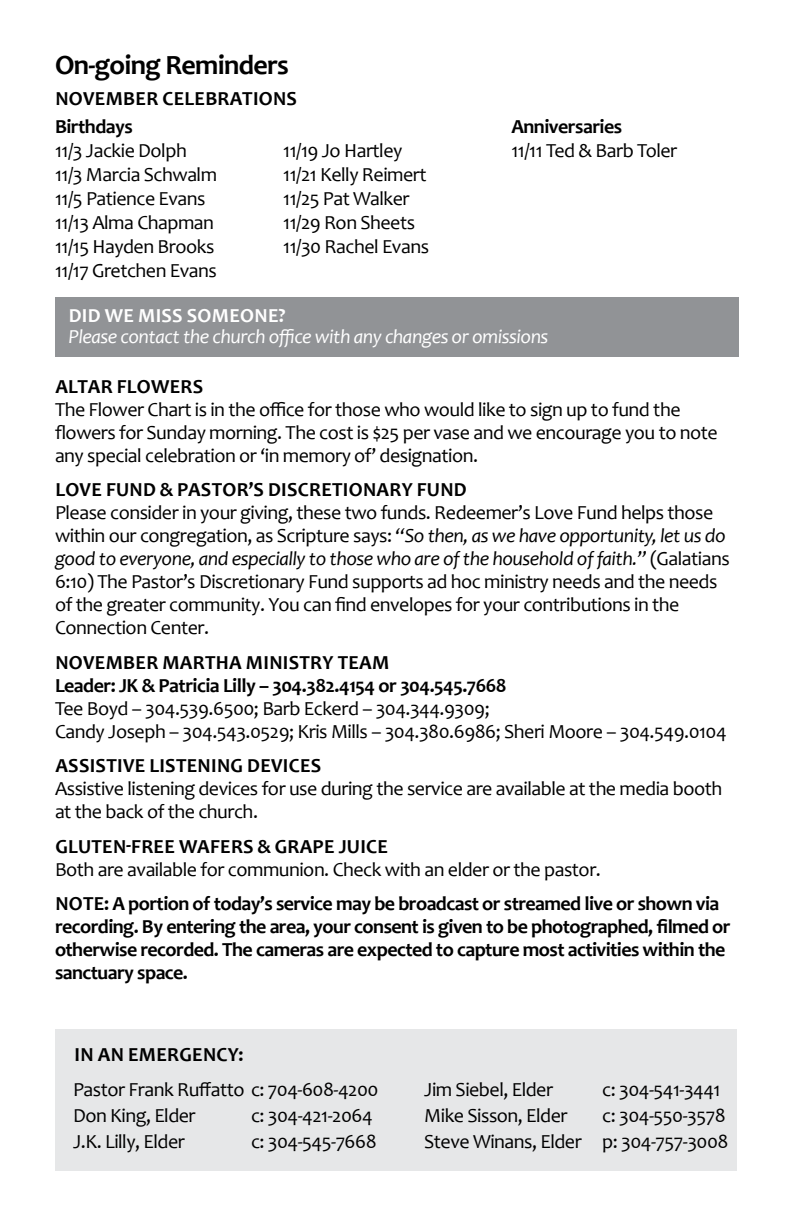
<style>
.page{position:relative;width:792px;height:1224px;background:#fff}
.page>*{position:absolute;margin:0;border:0;box-sizing:border-box;transform-origin:0 0}
.Section{font:700 28px "Candara";letter-spacing:-.025em;color:#000}
.back_page_divider{font:20px/23px "Candara";letter-spacing:-.025em;color:#000}
.subhead_-_all_caps{font:20px/23px "Candara";letter-spacing:-.025em;color:#000}
.back_page_divider-2{font:700 20px/23px "Candara";letter-spacing:-.03em;color:#000}
.body_-_service{font:20px "Candara";letter-spacing:-.025em;color:#000}
.body_-_service-2{font:italic 20px "Candara";letter-spacing:-.025em;color:#fff}
.advent_Call{font:20px "Candara";letter-spacing:-.025em;color:#000}
.subhead_-_all_caps-2{font:700 20px "Candara";letter-spacing:.015em;color:#000}
.subhead_-_all_caps-3{font:700 20px "Candara";letter-spacing:.015em;color:#fff}
.body_-_service-3{font:700 20px "Candara";letter-spacing:.015em;color:#000}
.subhead_-_all_caps-4{font:700 20px "Candara";letter-spacing:-.025em;color:#000}
.s1{font-weight:700}
.s2{font-style:italic}
</style>
<div class="page">
<div style="left:55px;top:1030px;width:682px;height:141px;background:#e6e7e8"></div>
<div style="left:55px;top:297px;width:684px;height:60px;background:#919396"></div>
<p class="Section" style="left:55px;top:47px;width:235px">On-going Reminders</p>
<p class="subhead_-_all_caps-2" style="left:55px;top:86px;width:243px">NOVEMBER CELEBRATIONS</p>
<p class="subhead_-_all_caps-4" style="left:55px;top:114px;width:79px">Birthdays</p>
<p class="advent_Call" style="left:55px;top:138px;width:133px">11/3 Jackie Dolph</p>
<p class="advent_Call" style="left:55px;top:162px;width:164px">11/3 Marcia Schwalm</p>
<p class="subhead_-_all_caps" style="left:55px;top:187px;width:152px">11/5 Patience Evans</p>
<p class="subhead_-_all_caps" style="left:55px;top:211px;width:161px">11/13 Alma Chapman</p>
<p class="subhead_-_all_caps" style="left:55px;top:235px;width:161px">11/15 Hayden Brooks</p>
<p class="subhead_-_all_caps" style="left:55px;top:259px;width:163px">11/17 Gretchen Evans</p>
<p class="subhead_-_all_caps" style="left:283px;top:139px;width:121px">11/19 Jo Hartley</p>
<p class="subhead_-_all_caps" style="left:283px;top:163px;width:145px">11/21 Kelly Reimert</p>
<p class="subhead_-_all_caps" style="left:283px;top:187px;width:128px">11/25 Pat Walker</p>
<p class="subhead_-_all_caps" style="left:283px;top:211px;width:133px">11/29 Ron Sheets</p>
<p class="subhead_-_all_caps" style="left:283px;top:235px;width:147px">11/30 Rachel Evans</p>
<p class="subhead_-_all_caps" style="left:511px;top:114px;width:167px;line-height:24px"><span class="s1">Anniversaries<br></span>11/11 Ted &amp; Barb Toler</p>
<p class="subhead_-_all_caps-3" style="left:69px;top:303px;width:218px">DID WE MISS SOMEONE?</p>
<p class="body_-_service-2" style="left:68px;top:324px;width:482px">Please contact the church office with any changes or omissions</p>
<p class="subhead_-_all_caps" style="left:55px;top:375px;width:664px"><span class="s1">ALTAR FLOWERS<br></span>The Flower Chart is in the office for those who would like to sign up to fund the flowers for Sunday morning. The cost is $25 per vase and we encourage you to note any special celebration or ‘in memory of’ designation.</p>
<p class="back_page_divider" style="left:55px;top:478px;width:676px"><span class="s1">LOVE FUND &amp; PASTOR’S DISCRETIONARY FUND<br></span>Please consider in your giving, these two funds. Redeemer’s Love Fund helps those within our congregation, as Scripture says: <span class="s2">“So then, as we have opportunity, let us do good to everyone, and especially to those who are of the household of faith.”</span> (Galatians 6:10) The Pastor’s Discretionary Fund supports ad hoc ministry needs and the needs of the greater community. You can find envelopes for your contributions in the Connection Center.</p>
<p class="back_page_divider" style="left:55px;top:651px;width:673px"><span class="s1">NOVEMBER MARTHA MINISTRY TEAM<br>Leader: JK &amp; Patricia Lilly – 304.382.4154 or 304.545.7668<br></span>Tee Boyd – 304.539.6500; Barb Eckerd – 304.344.9309;<br>Candy Joseph – 304.543.0529; Kris Mills – 304.380.6986; Sheri Moore – 304.549.0104</p>
<p class="back_page_divider" style="left:55px;top:754px;width:669px"><span class="s1">ASSISTIVE LISTENING DEVICES<br></span>Assistive listening devices for use during the service are available at the media booth at the back of the church.</p>
<p class="back_page_divider" style="left:55px;top:835px;width:547px"><span class="s1">GLUTEN-FREE WAFERS &amp; GRAPE JUICE<br></span>Both are available for communion. Check with an elder or the pastor.</p>
<p class="back_page_divider-2" style="left:55px;top:892px;width:677px">NOTE: A portion of today’s service may be broadcast or streamed live or shown via recording. By entering the area, your consent is given to be photographed, filmed or otherwise recorded. The cameras are expected to capture most activities within the sanctuary space.</p>
<p class="body_-_service-3" style="left:75px;top:1042px;width:170px">IN AN EMERGENCY:</p>
<p class="body_-_service" style="left:73px;top:1077px;width:307px">Pastor Frank Ruffatto c: 704-608-4200</p>
<p class="body_-_service" style="left:73px;top:1103px;width:124px">Don King, Elder</p>
<p class="body_-_service" style="left:251px;top:1103px;width:123px">c: 304-421-2064</p>
<p class="body_-_service" style="left:73px;top:1129px;width:113px">J.K. Lilly, Elder</p>
<p class="body_-_service" style="left:251px;top:1129px;width:127px">c: 304-545-7668</p>
<p class="body_-_service" style="left:424px;top:1077px;width:130px">Jim Siebel, Elder</p>
<p class="body_-_service" style="left:602px;top:1077px;width:120px">c: 304-541-3441</p>
<p class="body_-_service" style="left:424px;top:1103px;width:145px">Mike Sisson, Elder</p>
<p class="body_-_service" style="left:602px;top:1103px;width:125px">c: 304-550-3578</p>
<p class="body_-_service" style="left:424px;top:1129px;width:306px">Steve Winans, Elder p: 304-757-3008</p>
</div>
